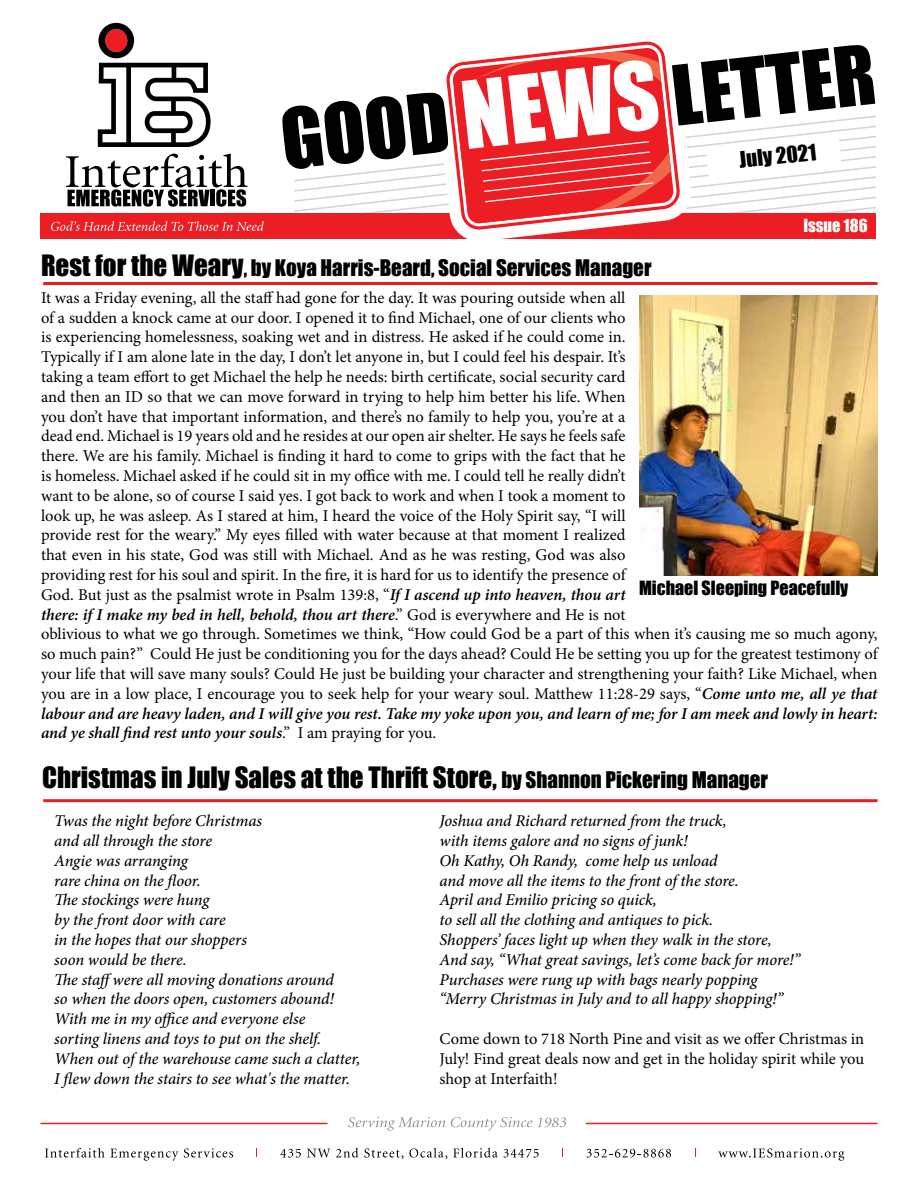
<style>
.page{position:relative;width:918px;height:1188px;background:#fff}
.page>*{position:absolute;margin:0;border:0;box-sizing:border-box;transform-origin:0 0}
.t1{font:27px "Impact";color:#000}
.t2{font:21px "Impact";color:#000}
.t3{font:18px "Impact";color:#000}
.t4{font:16.5px/19.8px "Minion Pro";letter-spacing:-.005em;color:#000}
.t5{font:italic 500 16.5px/19.8px "Minion Pro";letter-spacing:-.01em;color:#000}
.t6{font:16.5px "Impact";color:#fff}
.s1{font-size:27px}
.s2{font-weight:600;font-style:italic}
.s3{font-size:21px}
</style>
<div class="page">
<svg style="left:66px;top:154px;width:182px;height:53px"></svg>
<svg style="left:98px;top:23px;width:113px;height:124px"></svg>
<hr style="left:586px;top:1123px;width:292px;height:1px;background:#ed1d24">
<hr style="left:41px;top:1123px;width:287px;height:1px;background:#ed1d24">
<svg style="left:348px;top:1117px;width:97px;height:14px"></svg>
<svg style="left:451px;top:1117px;width:115px;height:14px"></svg>
<svg style="left:45px;top:1148px;width:133px;height:13px"></svg>
<svg style="left:184px;top:1148px;width:49px;height:10px"></svg>
<svg style="left:280px;top:1149px;width:21px;height:9px"></svg>
<svg style="left:307px;top:1149px;width:23px;height:9px"></svg>
<svg style="left:336px;top:1148px;width:22px;height:10px"></svg>
<svg style="left:364px;top:1148px;width:39px;height:11px"></svg>
<svg style="left:409px;top:1148px;width:38px;height:11px"></svg>
<svg style="left:453px;top:1148px;width:86px;height:10px"></svg>
<svg style="left:587px;top:1149px;width:84px;height:9px"></svg>
<svg style="left:718px;top:1148px;width:126px;height:13px"></svg>
<div style="left:40px;top:214px;width:838px;height:25px;background:#ed1d24"></div>
<svg style="left:457px;top:232px;width:106px;height:6px"></svg>
<div style="left:877px;top:20px;width:29px;height:270px;background:#fff"></div>
<svg style="left:51px;top:221px;width:213px;height:10px"></svg>
<svg style="left:282px;top:45px;width:593px;height:187px"></svg>
<div style="left:704px;top:215px;width:157px;height:23px;background:#ed1d24"></div>
<hr style="left:43px;top:282px;width:835px;height:3px;background:#ed1d24">
<hr style="left:43px;top:799px;width:835px;height:3px;background:#ed1d24">
<img style="left:639px;top:296px;width:239px;height:280px">
<p class="t2" style="left:738px;top:143px;width:79px;rotate:-6deg">July 2021</p>
<p class="t6" style="left:803px;top:212px;width:66px">Issue 186</p>
<p class="t2" style="left:41px;top:252px;width:612px"><span class="s1">Rest for the Weary</span>, by Koya Harris-Beard, Social Services Manager</p>
<p class="t4" style="left:41px;top:288px;width:838px">It was a Friday evening, all the staff had gone for the day. It was pouring outside when all<br>of a sudden a knock came at our door. I opened it to find Michael, one of our clients who<br>is experiencing homelessness, soaking wet and in distress. He asked if he could come in.<br>Typically if I am alone late in the day, I don’t let anyone in, but I could feel his despair. It’s<br>taking a team effort to get Michael the help he needs: birth certificate, social security card<br>and then an ID so that we can move forward in trying to help him better his life. When<br>you don’t have that important information, and there’s no family to help you, you’re at a<br>dead end. Michael is 19 years old and he resides at our open air shelter. He says he feels safe<br>there. We are his family. Michael is finding it hard to come to grips with the fact that he<br>is homeless. Michael asked if he could sit in my office with me. I could tell he really didn’t<br>want to be alone, so of course I said yes. I got back to work and when I took a moment to<br>look up, he was asleep. As I stared at him, I heard the voice of the Holy Spirit say, “I will<br>provide rest for the weary.” My eyes filled with water because at that moment I realized<br>that even in his state, God was still with Michael. And as he was resting, God was also<br>providing rest for his soul and spirit. In the fire, it is hard for us to identify the presence of<br>God. But just as the psalmist wrote in Psalm 139:8, “<span class="s2">If I ascend up into heaven, thou art<br>there: if I make my bed in hell, behold, thou art there</span>.” God is everywhere and He is not<br>oblivious to what we go through. Sometimes we think, “How could God be a part of this when it’s causing me so much agony, so much pain?” Could He just be conditioning you for the days ahead? Could He be setting you up for the greatest testimony of your life that will save many souls? Could He just be building your character and strengthening your faith? Like Michael, when you are in a low place, I encourage you to seek help for your weary soul. Matthew 11:28-29 says, “<span class="s2">Come unto me, all ye that labour and are heavy laden, and I will give you rest. Take my yoke upon you, and learn of me; for I am meek and lowly in heart: and ye shall find rest unto your souls</span>.” I am praying for you.</p>
<p class="t3" style="left:639px;top:574px;width:211px">Michael Sleeping Peacefully</p>
<h1 class="t1" style="left:42px;top:757px;width:728px">Christmas in July Sales at the Thrift Store, <span class="s3">by Shannon Pickering Manager</span></h1>
<p class="t5" style="left:54px;top:811px;width:308px">Twas the night before Christmas<br>and all through the store<br>Angie was arranging<br>rare china on the floor.<br>The stockings were hung<br>by the front door with care<br>in the hopes that our shoppers<br>soon would be there.<br>The staffwere all moving donations around<br>so when the doors open, customers abound!<br>With me in my office and everyone else<br>sorting linens and toys to put on the shelf.<br>When out of the warehouse came such a clatter,<br>I flew down the stairs to see what's the matter.</p>
<p class="t5" style="left:440px;top:811px;width:362px">Joshua and Richard returned from the truck,<br>with items galore and no signs of junk!<br>Oh Kathy, Oh Randy, come help us unload<br>and move all the items to the front of the store.<br>April and Emilio pricing so quick,<br>to sell all the clothing and antiques to pick.<br>Shoppers’ faces light up when they walk in the store, And say, “What great savings, let’s come back for more!” Purchases were rung up with bags nearly popping “Merry Christmas in July and to all happy shopping!”</p>
<p class="t4" style="left:440px;top:1029px;width:426px;text-align:justify">Come down to 718 North Pine and visit as we offer Christmas in July! Find great deals now and get in the holiday spirit while you shop at Interfaith!</p>
</div>
